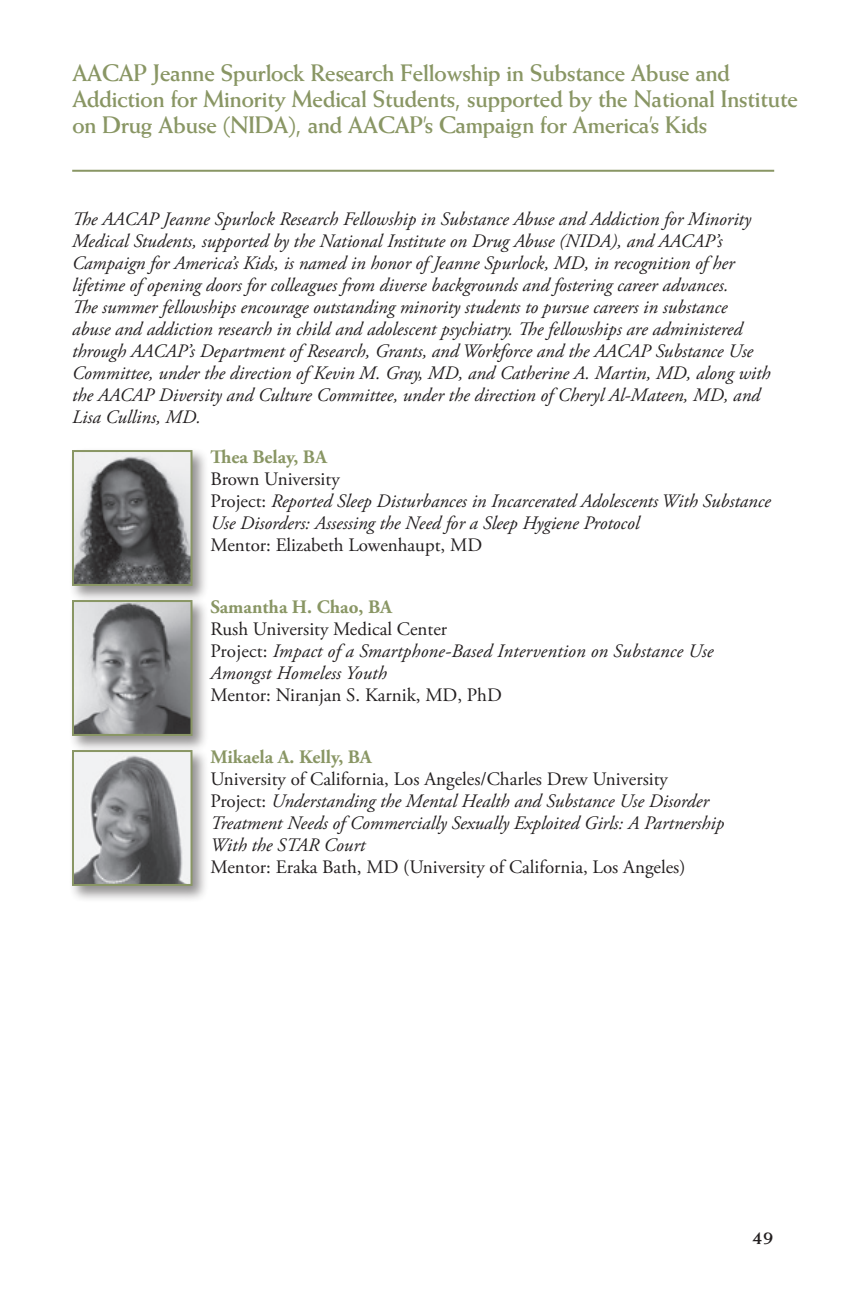
<style>
.page{position:relative;width:864px;height:1296px;background:#fff}
.page>*{position:absolute;margin:0;border:0;box-sizing:border-box;transform-origin:0 0}
.t1{font:700 24px/26px "Weiss Std";letter-spacing:-.025em;color:#899664}
.t2{font:700 20px "Weiss Std";color:#231f20}
.t3{font:italic 19px/22px "Adobe Garamond Pro";color:#231f20}
.t4{font:19px "Adobe Garamond Pro";color:#231f20}
.t5{font:700 19px "Adobe Garamond Pro";color:#899664}
.s1{font-style:normal}
</style>
<div class="page">
<hr style="left:72px;top:170px;width:702px;height:2px;background:#899664">
<div style="left:68px;top:446px;width:141px;height:156px;background:#231f20;opacity:.5"></div>
<img style="left:75px;top:453px;width:115px;height:130px">
<div style="left:72px;top:450px;width:121px;height:136px;border:2px solid #899664"></div>
<div style="left:68px;top:596px;width:141px;height:156px;background:#231f20;opacity:.5"></div>
<img style="left:75px;top:603px;width:115px;height:130px">
<div style="left:72px;top:600px;width:121px;height:136px;border:2px solid #899664"></div>
<div style="left:68px;top:746px;width:141px;height:156px;background:#231f20;opacity:.5"></div>
<img style="left:75px;top:753px;width:115px;height:130px">
<div style="left:72px;top:750px;width:121px;height:136px;border:2px solid #899664"></div>
<p class="t1" style="left:72px;top:60px;width:728px">AACAP Jeanne Spurlock Research Fellowship in Substance Abuse and<br>Addiction for Minority Medical Students, supported by the National Institute on Drug Abuse (NIDA), and AACAP’s Campaign for America’s Kids</p>
<p class="t3" style="left:72px;top:209px;width:700px">The AACAP Jeanne Spurlock Research Fellowship in Substance Abuse and Addiction for Minority Medical Students, supported by the National Institute on Drug Abuse (NIDA), and AACAP’s Campaign for America’s Kids, is named in honor of Jeanne Spurlock, MD, in recognition of her lifetime of opening doors for colleagues from diverse backgrounds and fostering career advances.<br>The summer fellowships encourage outstanding minority students to pursue careers in substance<br>abuse and addiction research in child and adolescent psychiatry. The fellowships are administered through AACAP’s Department of Research, Grants, and Workforce and the AACAP Substance Use Committee, under the direction of Kevin M. Gray, MD, and Catherine A. Martin, MD, along with the AACAP Diversity and Culture Committee, under the direction of Cheryl Al-Mateen, MD, and Lisa Cullins, MD.</p>
<p class="t5" style="left:211px;top:446px;width:118px">Thea Belay, BA</p>
<p class="t3" style="left:211px;top:469px;width:562px"><span class="s1">Brown University<br>Project:</span> Reported Sleep Disturbances in Incarcerated Adolescents With Substance<br>Use Disorders: Assessing the Need for a Sleep Hygiene Protocol</p>
<p class="t4" style="left:211px;top:534px;width:273px">Mentor: Elizabeth Lowenhaupt, MD</p>
<p class="t5" style="left:211px;top:596px;width:183px">Samantha H. Chao, BA</p>
<p class="t3" style="left:211px;top:619px;width:504px"><span class="s1">Rush University Medical Center<br>Project:</span> Impact of a Smartphone-Based Intervention on Substance Use<br>Amongst Homeless Youth</p>
<p class="t4" style="left:211px;top:684px;width:293px">Mentor: Niranjan S. Karnik, MD, PhD</p>
<p class="t5" style="left:211px;top:746px;width:163px">Mikaela A. Kelly, BA</p>
<p class="t3" style="left:211px;top:769px;width:515px"><span class="s1">University of California, Los Angeles/Charles Drew University Project:</span> Understanding the Mental Health and Substance Use Disorder Treatment Needs of Commercially Sexually Exploited Girls: A Partnership With the STAR Court</p>
<p class="t4" style="left:211px;top:856px;width:476px">Mentor: Eraka Bath, MD (University of California, Los Angeles)</p>
<p class="t2" style="left:752px;top:1225px;width:24px">49</p>
</div>
